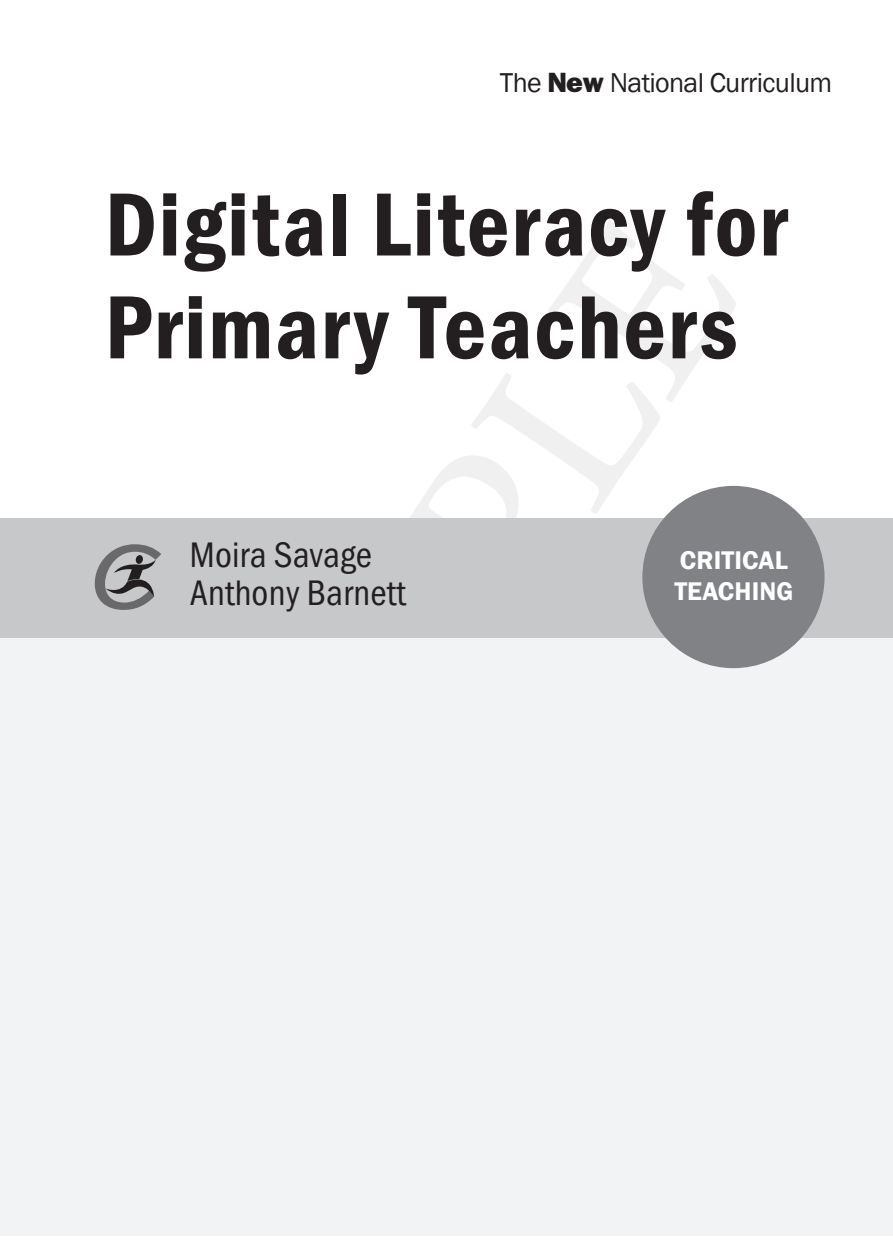
<style>
.page{position:relative;width:893px;height:1251px;background:#fff}
.page>*{position:absolute;margin:0;border:0;box-sizing:border-box;transform-origin:0 0}
.t1{font:600 condensed 92.75px/102.7px "Franklin Gothic";letter-spacing:.02em;color:#231f20}
.t2{font:condensed 36.75px/37.1px "Franklin Gothic FS";letter-spacing:.005em;color:#231f20}
.t3{font:28px "Franklin Gothic";letter-spacing:-.025em;color:#231f20}
.t4{font:600 26.25px/31.5px "Franklin Gothic";letter-spacing:.005em;color:#fff}
.s1{font-weight:800}
</style>
<div class="page">
<div style="left:0;top:637px;width:893px;height:598px;background:#f2f3f4"></div>
<div style="left:0;top:518px;width:893px;height:119px;background:#c7c8ca"></div>
<div style="left:642px;top:486px;width:182px;height:182px;background:#808285;border-radius:50%"></div>
<svg style="left:95px;top:544px;width:66px;height:66px"></svg>
<p class="t3" style="left:500px;top:65px;width:334px">The <span class="s1">New</span> National Curriculum</p>
<p class="t1" style="left:105px;top:172px;width:684px">Digital Literacy for<br>Primary Teachers</p>
<p class="t2" style="left:190px;top:537px;width:218px">Moira Savage<br>Anthony Barnett</p>
<p class="t4" style="left:674px;top:544px;width:120px">CRITICAL<br>TEACHING</p>
</div>
